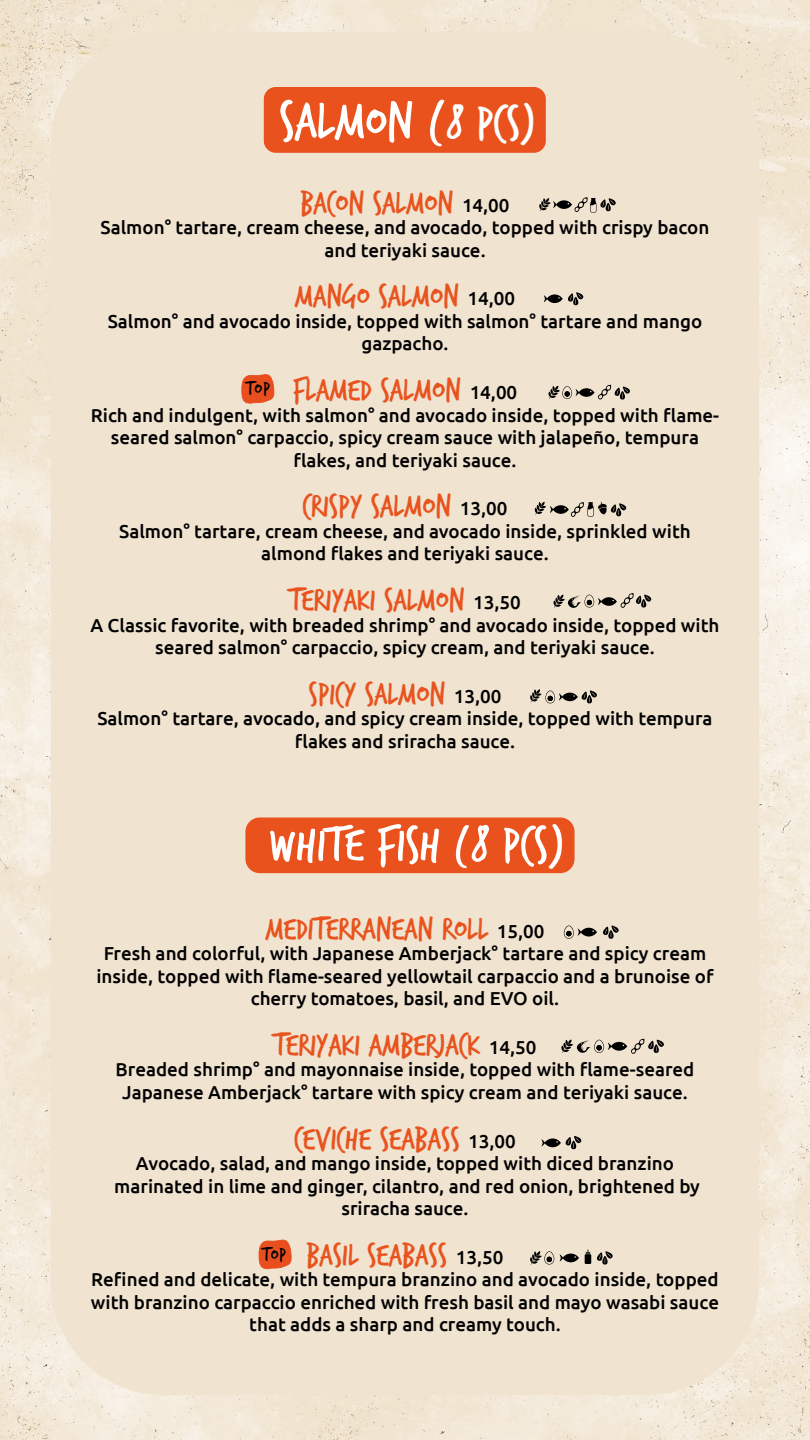
<style>
.page{position:relative;width:810px;height:1440px;background:#fff}
.page>*{position:absolute;margin:0;border:0;box-sizing:border-box;transform-origin:0 0}
.t1{font:56.25px "Trash Hand";color:#fff}
.t2{font:51.75px "Trash Hand";color:#fff}
.t3{font:33.75px "Trash Hand";color:#e8531e}
.t4{font:20.25px "Trash Hand";letter-spacing:.04em;color:#020203}
.t5{font:500 18.75px/22.5px "Ubuntu";color:#020203;text-align:center}
.s1{font-size:49.5px}
.s2{font-family:"Ubuntu";font-weight:500;font-size:18.75px;color:#000}
</style>
<div class="page">
<img style="left:0;top:0;width:810px;height:1440px">
<div style="left:51px;top:32px;width:708px;height:1363px;background:#f0e3d0;border-radius:112px"></div>
<div style="left:264px;top:87px;width:282px;height:66px;background:#e9511d;border-radius:12px"></div>
<div style="left:245px;top:818px;width:330px;height:55px;background:#e9511d;border-radius:14px"></div>
<svg style="left:241px;top:374px;width:34px;height:30px"></svg>
<svg style="left:258px;top:1239px;width:34px;height:31px"></svg>
<svg style="left:561px;top:1038px;width:103px;height:16px"></svg>
<svg style="left:603px;top:925px;width:16px;height:14px"></svg>
<svg style="left:564px;top:926px;width:33px;height:13px"></svg>
<div style="left:585px;top:1254px;width:6px;height:10px;background:#000"></div>
<svg style="left:586px;top:1250px;width:4px;height:4px"></svg>
<svg style="left:597px;top:1251px;width:16px;height:14px"></svg>
<svg style="left:530px;top:1251px;width:49px;height:14px"></svg>
<svg style="left:542px;top:1136px;width:40px;height:13px"></svg>
<svg style="left:544px;top:292px;width:40px;height:13px"></svg>
<svg style="left:530px;top:689px;width:67px;height:14px"></svg>
<svg style="left:539px;top:197px;width:77px;height:16px"></svg>
<svg style="left:548px;top:384px;width:82px;height:16px"></svg>
<svg style="left:534px;top:502px;width:93px;height:15px"></svg>
<svg style="left:553px;top:593px;width:99px;height:15px"></svg>
<h1 class="t1" style="left:279px;top:94px;width:258px">SALMON (<span class="s1">8 PCS)</span></h1>
<h3 class="t3" style="left:300px;top:186px;width:211px">BACON SALMON <span class="s2">14,00</span></h3>
<p class="t5" style="left:101px;top:216px;width:610px">Salmon° tartare, cream cheese, and avocado, topped with crispy bacon and teriyaki sauce.</p>
<h3 class="t3" style="left:295px;top:280px;width:222px">MANGO SALMON <span class="s2">14,00</span></h3>
<p class="t5" style="left:108px;top:309px;width:596px">Salmon° and avocado inside, topped with salmon° tartare and mango gazpacho.</p>
<h3 class="t3" style="left:293px;top:374px;width:226px">FLAMED SALMON <span class="s2">14,00</span></h3>
<p class="t5" style="left:91px;top:403px;width:630px">Rich and indulgent, with salmon° and avocado inside, topped with flame&shy;seared salmon° carpaccio, spicy cream sauce with jalapeño, tempura flakes, and teriyaki sauce.</p>
<h3 class="t3" style="left:302px;top:490px;width:207px">CRISPY SALMON <span class="s2">13,00</span></h3>
<p class="t5" style="left:119px;top:519px;width:573px">Salmon° tartare, cream cheese, and avocado inside, sprinkled with almond flakes and teriyaki sauce.</p>
<h3 class="t3" style="left:289px;top:584px;width:233px">TERIYAKI SALMON <span class="s2">13,50</span></h3>
<p class="t5" style="left:90px;top:613px;width:631px">A Classic favorite, with breaded shrimp° and avocado inside, topped with seared salmon° carpaccio, spicy cream, and teriyaki sauce.</p>
<h3 class="t3" style="left:308px;top:677px;width:195px">SPICY SALMON <span class="s2">13,00</span></h3>
<p class="t5" style="left:97px;top:707px;width:617px">Salmon° tartare, avocado, and spicy cream inside, topped with tempura flakes and sriracha sauce.</p>
<p class="t4" style="left:246px;top:378px;width:25px">TOP</p>
<h2 class="t2" style="left:270px;top:820px;width:296px">WHITE FISH (8 PCS)</h2>
<h3 class="t3" style="left:265px;top:912px;width:281px">MEDITERRANEAN ROLL <span class="s2">15,00</span></h3>
<p class="t5" style="left:96px;top:942px;width:619px">Fresh and colorful, with Japanese Amberjack° tartare and spicy cream inside, topped with flame-seared yellowtail carpaccio and a brunoise of cherry tomatoes, basil, and EVO oil.</p>
<h3 class="t3" style="left:274px;top:1028px;width:264px">TERIYAKI AMBERJACK <span class="s2">14,50</span></h3>
<p class="t5" style="left:116px;top:1058px;width:580px">Breaded shrimp° and mayonnaise inside, topped with flame-seared<br>Japanese Amberjack° tartare with spicy cream and teriyaki sauce.</p>
<h3 class="t3" style="left:294px;top:1122px;width:223px">CEVICHE SEABASS <span class="s2">13,00</span></h3>
<p class="t5" style="left:114px;top:1152px;width:587px">Avocado, salad, and mango inside, topped with diced branzino marinated in lime and ginger, cilantro, and red onion, brightened by sriracha sauce.</p>
<h3 class="t3" style="left:307px;top:1238px;width:198px">BASIL SEABASS <span class="s2">13,50</span></h3>
<p class="t5" style="left:91px;top:1268px;width:630px">Refined and delicate, with tempura branzino and avocado inside, topped with branzino carpaccio enriched with fresh basil and mayo wasabi sauce that adds a sharp and creamy touch.</p>
<p class="t4" style="left:262px;top:1244px;width:25px">TOP</p>
</div>
